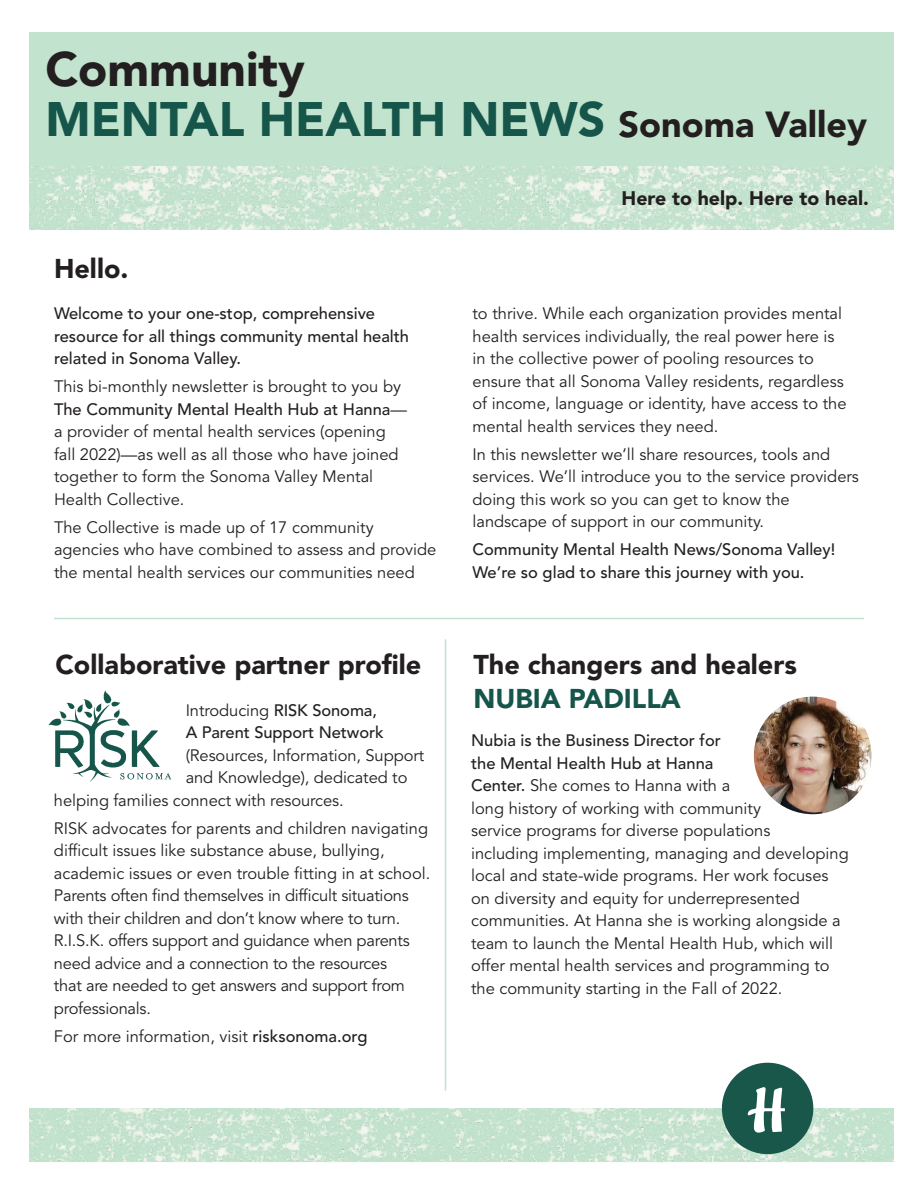
<style>
.page{position:relative;width:918px;height:1188px;background:#fff}
.page>*{position:absolute;margin:0;border:0;box-sizing:border-box;transform-origin:0 0}
.t1{font:900 48px "Avenir LT Std";color:#15554a}
.t2{font:900 48px "Avenir LT Std";color:#231f20}
.t3{font:900 36px "Avenir LT Std";color:#231f20}
.t4{font:900 27px "Avenir LT Std";color:#231f20}
.t5{font:900 27px "Avenir LT Std";color:#15554a}
.t6{font:900 19.5px "Avenir LT Std";color:#231f20}
.t7{font:16.5px/22.5px "Avenir LT Std";color:#231f20}
.t8{font:500 16.5px/22.5px "Avenir LT Std";color:#231f20}
.s1{font-weight:500}
.s2{font-weight:400}
</style>
<div class="page">
<div style="left:29px;top:32px;width:864px;height:198px;background:#c2e3cd"></div>
<img style="left:29px;top:167px;width:864px;height:63px">
<img style="left:29px;top:1108px;width:864px;height:54px">
<div style="left:722px;top:1063px;width:91px;height:91px;background:#18574a;border-radius:50%"></div>
<svg style="left:748px;top:1087px;width:37px;height:46px"></svg>
<hr style="left:54px;top:618px;width:810px;height:1px;background:#c2e3cd">
<img style="left:48px;top:690px;width:124px;height:92px">
<img style="left:754px;top:697px;width:118px;height:117px;border-radius:59px">
<hr style="left:445px;top:639px;width:1px;height:452px;background:#c2e3cd">
<h1 class="t2" style="left:45px;top:40px;width:261px">Community</h1>
<h1 class="t1" style="left:45px;top:90px;width:562px">MENTAL HEALTH NEWS</h1>
<h2 class="t3" style="left:619px;top:102px;width:250px">Sonoma Valley</h2>
<p class="t6" style="left:622px;top:187px;width:249px">Here to help. Here to heal.</p>
<h3 class="t4" style="left:54px;top:252px;width:76px">Hello.</h3>
<p class="t8" style="left:54px;top:303px;width:357px">Welcome to your one-stop, comprehensive resource for all things community mental health related in Sonoma Valley.</p>
<p class="t7" style="left:54px;top:376px;width:355px">This bi-monthly newsletter is brought to you by <span class="s1">The Community Mental Health Hub at Hanna</span>— a provider of mental health services (opening fall 2022)—as well as all those who have joined together to form the Sonoma Valley Mental Health Collective.</p>
<p class="t7" style="left:54px;top:516px;width:384px">The Collective is made up of 17 community agencies who have combined to assess and provide the mental health services our communities need</p>
<h3 class="t4" style="left:56px;top:648px;width:367px">Collaborative partner profile</h3>
<p class="t8" style="left:186px;top:699px;width:200px"><span class="s2">Introducing</span> RISK Sonoma,<br>A Parent Support Network</p>
<p class="t7" style="left:186px;top:744px;width:240px">(Resources, Information, Support</p>
<p class="t7" style="left:186px;top:767px;width:223px">and Knowledge), dedicated to</p>
<p class="t7" style="left:54px;top:789px;width:291px">helping families connect with resources.</p>
<p class="t7" style="left:54px;top:817px;width:378px">RISK advocates for parents and children navigating difficult issues like substance abuse, bullying, academic issues or even trouble fitting in at school.<br>Parents often find themselves in difficult situations with their children and don’t know where to turn.<br>R.I.S.K. offers support and guidance when parents need advice and a connection to the resources<br>that are needed to get answers and support from professionals.</p>
<p class="t7" style="left:54px;top:1025px;width:315px">For more information, visit <span class="s1">risksonoma.org</span></p>
<p class="t7" style="left:473px;top:303px;width:376px">to thrive. While each organization provides mental health services individually, the real power here is in the collective power of pooling resources to ensure that all Sonoma Valley residents, regardless of income, language or identity, have access to the mental health services they need.</p>
<p class="t7" style="left:473px;top:443px;width:388px">In this newsletter we’ll share resources, tools and services. We’ll introduce you to the service providers doing this work so you can get to know the landscape of support in our community.</p>
<p class="t8" style="left:473px;top:539px;width:364px">Community Mental Health News/Sonoma Valley!<br>We’re so glad to share this journey with you.</p>
<h3 class="t4" style="left:473px;top:648px;width:325px">The changers and healers</h3>
<h3 class="t5" style="left:473px;top:682px;width:209px">NUBIA PADILLA</h3>
<p class="t7" style="left:471px;top:730px;width:379px"><span class="s1">Nubia is the Business Director for<br>the Mental Health Hub at Hanna<br>Center.</span> She comes to Hanna with a<br>long history of working with community<br>service programs for diverse populations<br>including implementing, managing and developing local and state-wide programs. Her work focuses on diversity and equity for underrepresented communities. At Hanna she is working alongside a team to launch the Mental Health Hub, which will offer mental health services and programming to the community starting in the Fall of 2022.</p>
</div>
